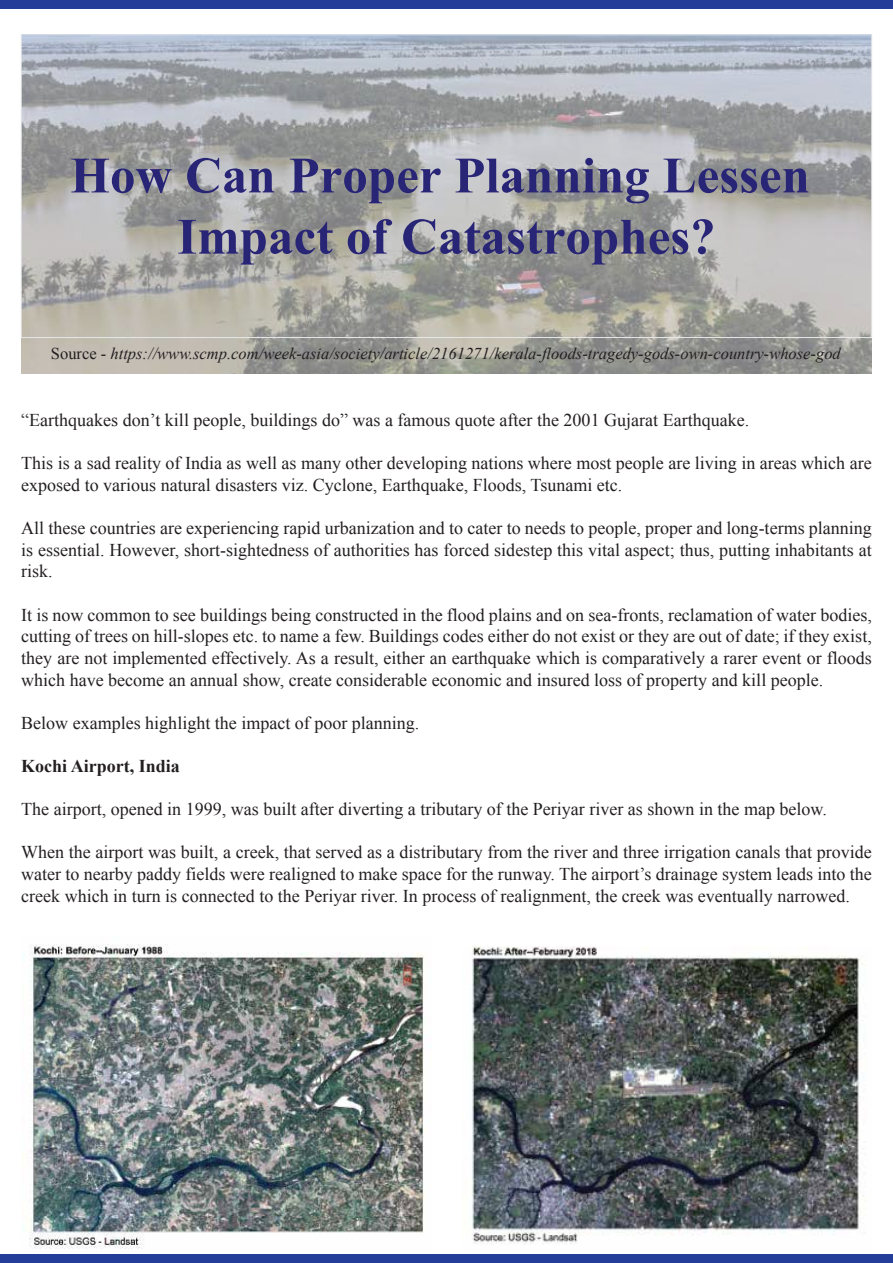
<style>
.page{position:relative;width:893px;height:1263px;background:#fff}
.page>*{position:absolute;margin:0;border:0;box-sizing:border-box;transform-origin:0 0}
.t1{font:700 51px/61.2px "Times New Roman";color:#282476;text-align:center}
.t2{font:18px/21.6px "Times New Roman";color:#231f20;text-align:justify}
.t3{font:700 18px "Times New Roman";color:#231f20}
.t4{font:italic 16.5px "Times New Roman";color:#231f20}
.s1{font-style:normal}
</style>
<div class="page">
<img style="left:21px;top:37px;width:851px;height:337px">
<div style="left:0;top:1254px;width:893px;height:9px;background:#243d98"></div>
<div style="left:0;top:0;width:893px;height:9px;background:#243d98"></div>
<img style="left:471px;top:946px;width:395px;height:299px">
<img style="left:21px;top:944px;width:403px;height:305px">
<h1 class="t1" style="left:70px;top:143px;width:741px">How Can Proper Planning Lessen<br>Impact of Catastrophes?</h1>
<p class="t4" style="left:51px;top:342px;width:791px"><span class="s1">Source -</span> https://www.scmp.com/week-asia/society/article/2161271/kerala-floods-tragedy-gods-own-country-whose-god</p>
<p class="t2" style="left:21px;top:409px;width:729px">“Earthquakes don’t kill people, buildings do” was a famous quote after the 2001 Gujarat Earthquake.</p>
<p class="t2" style="left:21px;top:452px;width:852px">This is a sad reality of India as well as many other developing nations where most people are living in areas which are exposed to various natural disasters viz. Cyclone, Earthquake, Floods, Tsunami etc.</p>
<p class="t2" style="left:21px;top:517px;width:852px">All these countries are experiencing rapid urbanization and to cater to needs to people, proper and long-terms planning is essential. However, short-sightedness of authorities has forced sidestep this vital aspect; thus, putting inhabitants at risk.</p>
<p class="t2" style="left:21px;top:604px;width:852px">It is now common to see buildings being constructed in the flood plains and on sea-fronts, reclamation of water bodies, cutting of trees on hill-slopes etc. to name a few. Buildings codes either do not exist or they are out of date; if they exist, they are not implemented effectively. As a result, either an earthquake which is comparatively a rarer event or floods which have become an annual show, create considerable economic and insured loss of property and kill people.</p>
<p class="t2" style="left:21px;top:712px;width:400px">Below examples highlight the impact of poor planning.</p>
<p class="t3" style="left:21px;top:753px;width:160px">Kochi Airport, India</p>
<p class="t2" style="left:21px;top:798px;width:807px">The airport, opened in 1999, was built after diverting a tributary of the Periyar river as shown in the map below.</p>
<p class="t2" style="left:21px;top:841px;width:852px">When the airport was built, a creek, that served as a distributary from the river and three irrigation canals that provide water to nearby paddy fields were realigned to make space for the runway. The airport’s drainage system leads into the creek which in turn is connected to the Periyar river. In process of realignment, the creek was eventually narrowed.</p>
</div>
